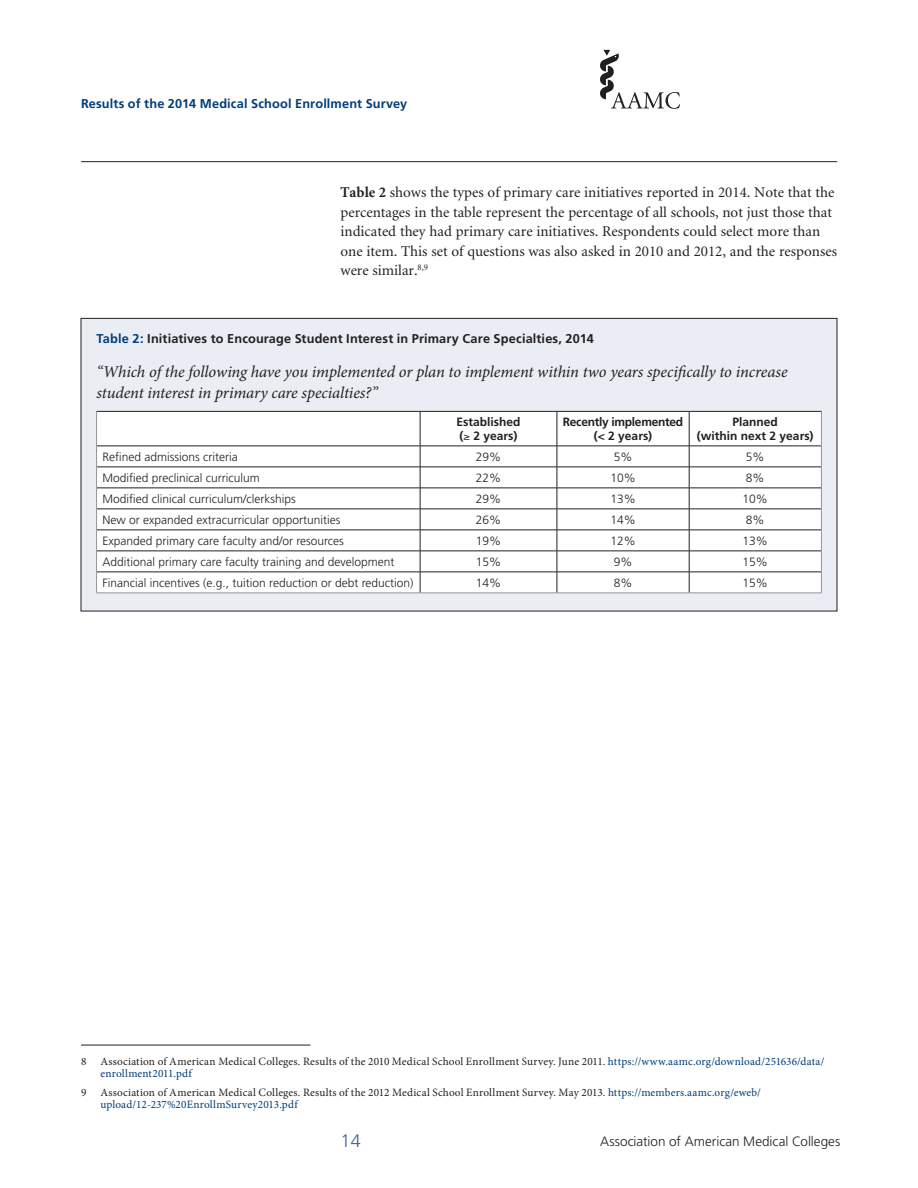
<style>
.page{position:relative;width:918px;height:1188px;background:#fff}
.page>*{position:absolute;margin:0;border:0;box-sizing:border-box;transform-origin:0 0}
.t1{font:300 18px "Frutiger";color:#406297}
.t2{font:italic 16.5px/21.6px "Minion Pro";letter-spacing:-.01em;color:#231f20}
.formatted_text_resul{font:15px/19.5px "Minion";color:#231f20}
.t3{font:300 13.5px "Frutiger";color:#231f20}
._2012-BoxedHead1{font:700 12.75px "Frutiger";letter-spacing:.01em;color:#231f20}
.t4{font:700 12.75px "Frutiger";letter-spacing:.01em;color:#003d78}
.t5{font:300 12px "Frutiger";color:#231f20}
.t6{font:700 12px/13.5px "Frutiger";color:#231f20}
.t7{font:700 12px/13.5px "Frutiger";letter-spacing:-.025em;color:#231f20;text-align:center}
._2012-Footnote1{font:11.25px/12px "Minion Pro";letter-spacing:.015em;color:#231f20}
.s1{font-weight:700}
.s2{color:#003d78}
</style>
<div class="page">
<svg style="left:600px;top:50px;width:80px;height:59px"></svg>
<svg style="left:80px;top:318px;width:758px;height:294px"></svg>
<hr style="left:81px;top:161px;width:756px;height:1px;background:#231f20">
<hr style="left:81px;top:1045px;width:229px;height:1px;background:#231f20">
<p class="t4" style="left:81px;top:96px;width:328px">Results of the 2014 Medical School Enrollment Survey</p>
<p class="formatted_text_resul" style="left:340px;top:183px;width:498px"><span class="s1">Table 2</span> shows the types of primary care initiatives reported in 2014. Note that the percentages in the table represent the percentage of all schools, not just those that indicated they had primary care initiatives. Respondents could select more than one item. This set of questions was also asked in 2010 and 2012, and the responses were similar.<sup>8,9</sup></p>
<p class="_2012-BoxedHead1" style="left:96px;top:331px;width:499px"><span class="s2">Table 2:</span> Initiatives to Encourage Student Interest in Primary Care Specialties, 2014</p>
<p class="t2" style="left:96px;top:361px;width:693px">“Which of the following have you implemented or plan to implement within two years specifically to increase student interest in primary care specialties?”</p>
<p class="t6" style="left:457px;top:416px;width:66px">Established (≥ 2 years)</p>
<p class="t7" style="left:563px;top:416px;width:122px">Recently implemented (&lt; 2 years)</p>
<p class="t6" style="left:697px;top:416px;width:118px;text-align:center">Planned<br>(within next 2 years)</p>
<p class="t5" style="left:103px;top:450px;width:137px">Refined admissions criteria</p>
<p class="t5" style="left:476px;top:450px;width:27px">29%</p>
<p class="t5" style="left:614px;top:450px;width:20px">5%</p>
<p class="t5" style="left:746px;top:450px;width:20px">5%</p>
<p class="t5" style="left:103px;top:471px;width:159px">Modified preclinical curriculum</p>
<p class="t5" style="left:476px;top:471px;width:27px">22%</p>
<p class="t5" style="left:610px;top:471px;width:27px">10%</p>
<p class="t5" style="left:746px;top:471px;width:20px">8%</p>
<p class="t5" style="left:103px;top:492px;width:195px">Modified clinical curriculum/clerkships</p>
<p class="t5" style="left:476px;top:492px;width:27px">29%</p>
<p class="t5" style="left:610px;top:492px;width:27px">13%</p>
<p class="t5" style="left:743px;top:492px;width:27px">10%</p>
<p class="t5" style="left:103px;top:513px;width:240px">New or expanded extracurricular opportunities</p>
<p class="t5" style="left:476px;top:513px;width:27px">26%</p>
<p class="t5" style="left:610px;top:513px;width:27px">14%</p>
<p class="t5" style="left:746px;top:513px;width:20px">8%</p>
<p class="t5" style="left:103px;top:534px;width:243px">Expanded primary care faculty and/or resources</p>
<p class="t5" style="left:476px;top:534px;width:27px">19%</p>
<p class="t5" style="left:610px;top:534px;width:27px">12%</p>
<p class="t5" style="left:743px;top:534px;width:27px">13%</p>
<p class="t5" style="left:103px;top:555px;width:293px">Additional primary care faculty training and development</p>
<p class="t5" style="left:476px;top:555px;width:27px">15%</p>
<p class="t5" style="left:614px;top:555px;width:20px">9%</p>
<p class="t5" style="left:743px;top:555px;width:27px">15%</p>
<p class="t5" style="left:103px;top:576px;width:312px">Financial incentives (e.g., tuition reduction or debt reduction)</p>
<p class="t5" style="left:476px;top:576px;width:27px">14%</p>
<p class="t5" style="left:614px;top:576px;width:20px">8%</p>
<p class="t5" style="left:743px;top:576px;width:27px">15%</p>
<p class="_2012-Footnote1" style="left:81px;top:1056px;width:7px">8</p>
<p class="_2012-Footnote1" style="left:100px;top:1056px;width:726px">Association of American Medical Colleges. Results of the 2010 Medical School Enrollment Survey. June 2011. <span class="s2">https://www.aamc.org/download/251636/data/ enrollment2011.pdf</span></p>
<p class="_2012-Footnote1" style="left:81px;top:1087px;width:7px">9</p>
<p class="_2012-Footnote1" style="left:100px;top:1087px;width:662px">Association of American Medical Colleges. Results of the 2012 Medical School Enrollment Survey. May 2013. <span class="s2">https://members.aamc.org/eweb/ upload/12-237%20EnrollmSurvey2013.pdf</span></p>
<h1 class="t1" style="left:340px;top:1130px;width:22px">14</h1>
<p class="t3" style="left:600px;top:1134px;width:242px">Association of American Medical Colleges</p>
</div>
